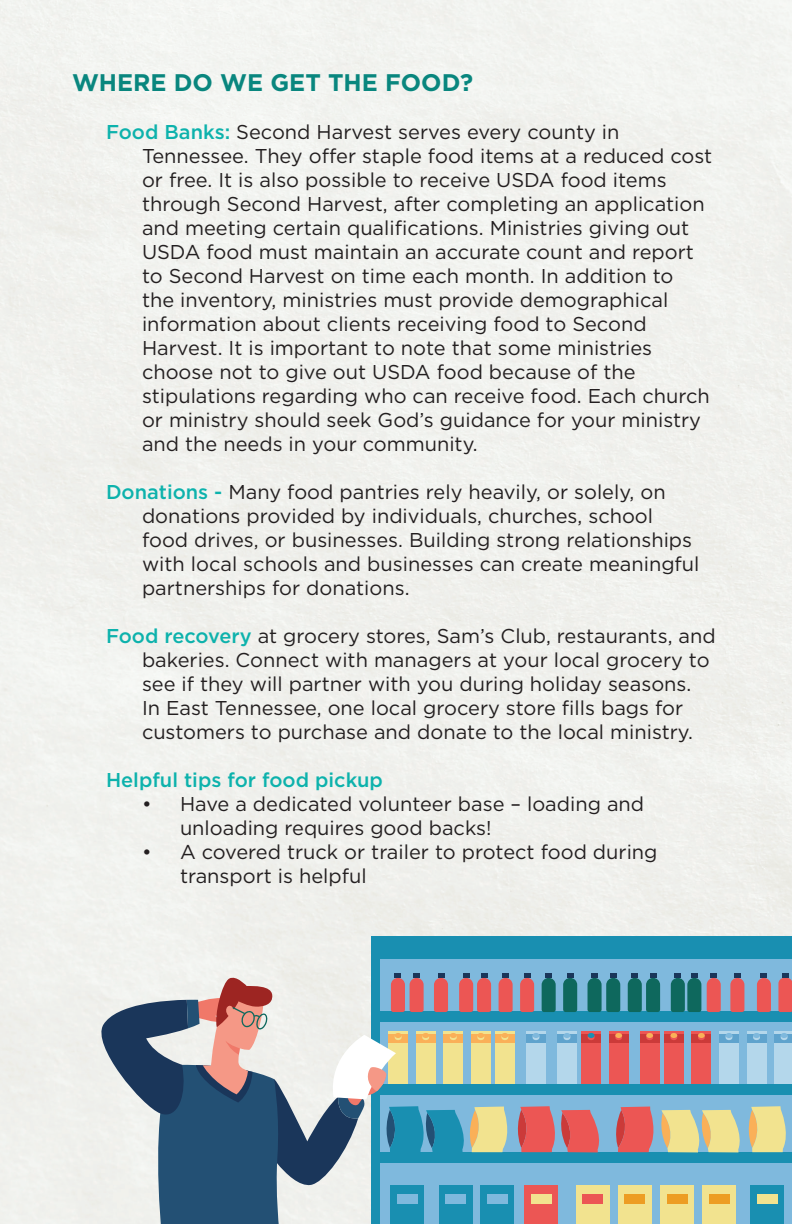
<style>
.page{position:relative;width:792px;height:1224px;background:#f1f1ee}
.page>*{position:absolute;margin:0;border:0;box-sizing:border-box;transform-origin:0 0}
.t1{font:700 24px "Gotham";color:#09867e}
.t2{font:20px/24px "Gotham";color:#231f20}
.t3{font:500 20px "Gotham";color:#0db2ac}
.s1{font-weight:500;color:#0db2ac}
</style>
<div class="page">
<div style="left:377px;top:936px;width:415px;height:288px;background:#7fb9dd"></div>
<div style="left:377px;top:936px;width:415px;height:23px;background:#198fb1"></div>
<div style="left:372px;top:936px;width:8px;height:288px;background:#198fb1"></div>
<svg style="left:91px;top:973px;width:701px;height:251px"></svg>
<p class="t1" style="left:72px;top:67px;width:403px">WHERE DO WE GET THE FOOD?</p>
<p class="t2" style="left:142px;top:120px;width:572px;text-indent:-36px"><span class="s1">Food Banks:</span> Second Harvest serves every county in Tennessee. They offer staple food items at a reduced cost or free. It is also possible to receive USDA food items through Second Harvest, after completing an application and meeting certain qualifications. Ministries giving out USDA food must maintain an accurate count and report to Second Harvest on time each month. In addition to<br>the inventory, ministries must provide demographical information about clients receiving food to Second Harvest. It is important to note that some ministries choose not to give out USDA food because of the stipulations regarding who can receive food. Each church or ministry should seek God’s guidance for your ministry and the needs in your community.</p>
<p class="t2" style="left:142px;top:480px;width:559px;text-indent:-36px"><span class="s1">Donations -</span> Many food pantries rely heavily, or solely, on donations provided by individuals, churches, school food drives, or businesses. Building strong relationships with local schools and businesses can create meaningful partnerships for donations.</p>
<p class="t2" style="left:142px;top:624px;width:575px;text-indent:-36px"><span class="s1">Food recovery</span> at grocery stores, Sam’s Club, restaurants, and bakeries. Connect with managers at your local grocery to see if they will partner with you during holiday seasons.<br>In East Tennessee, one local grocery store fills bags for customers to purchase and donate to the local ministry.</p>
<p class="t3" style="left:106px;top:767px;width:278px">Helpful tips for food pickup</p>
<p class="t2" style="left:180px;top:792px;width:466px;text-indent:-38px">• Have a dedicated volunteer base – loading and unloading requires good backs!</p>
<p class="t2" style="left:180px;top:840px;width:479px;text-indent:-38px">• A covered truck or trailer to protect food during transport is helpful</p>
</div>
